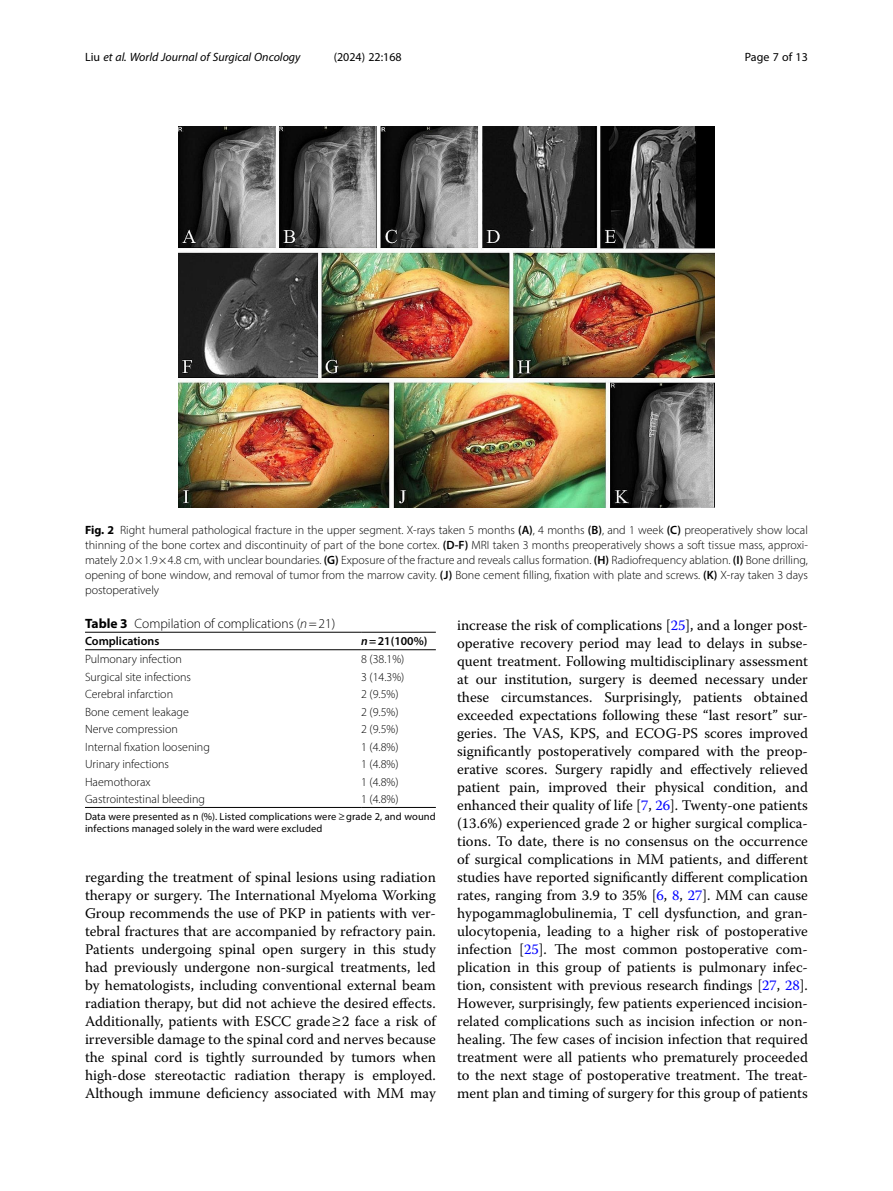
<style>
.page{position:relative;width:893px;height:1191px;background:#fff}
.page>*{position:absolute;margin:0;border:0;box-sizing:border-box;transform-origin:0 0}
.Body_Text_Indent{font:14.7px/18px "Warnock Pro";color:#000;text-align:justify}
.Table_Caption{font:300 13.5px "Myriad Pro";color:#000}
.Figure_Caption{font:300 12px/15px "Myriad Pro";color:#000;text-align:justify}
.Table_Body{font:300 12px "Myriad Pro";color:#000}
.t1{font:italic 12px "Myriad Pro";color:#000}
.Table_Head{font:600 12px "Myriad Pro";color:#000}
.t2{font:12px "Myriad Pro";color:#000}
.Table_Footnote{font:10.5px/12.8px "Myriad Pro";letter-spacing:.01em;color:#000}
.s1{font-style:normal}
.s2{font-weight:700}
.s3{font-weight:600}
.s4{font-style:italic}
.s5{color:#00f}
</style>
<div class="page">
<hr style="left:85px;top:649px;width:276px;height:1px;background:#000">
<hr style="left:361px;top:632px;width:75px;height:1px;background:#000">
<hr style="left:361px;top:649px;width:75px;height:1px;background:#000">
<hr style="left:361px;top:807px;width:75px;height:1px;background:#000">
<hr style="left:85px;top:807px;width:276px;height:1px;background:#000">
<hr style="left:85px;top:632px;width:276px;height:1px;background:#000">
<img style="left:178px;top:126px;width:536px;height:381px">
<p class="t1" style="left:85px;top:50px;width:217px"><span class="s1">Liu</span> et al. World Journal of Surgical Oncology</p>
<p class="t2" style="left:334px;top:50px;width:70px">(2024) 22:168</p>
<p class="t2" style="left:745px;top:50px;width:65px">Page 7 of 13</p>
<p class="Figure_Caption" style="left:85px;top:522px;width:724px"><span class="s2">Fig. 2</span> Right humeral pathological fracture in the upper segment. X-rays taken 5 months <span class="s3">(A)</span>, 4 months <span class="s3">(B)</span>, and 1 week <span class="s3">(C)</span> preoperatively show local thinning of the bone cortex and discontinuity of part of the bone cortex. <span class="s3">(D-F)</span> MRI taken 3 months preoperatively shows a soft tissue mass, approxi&shy;mately 2.0×1.9×4.8 cm, with unclear boundaries. <span class="s3">(G)</span> Exposure of the fracture and reveals callus formation. <span class="s3">(H)</span> Radiofrequency ablation. <span class="s3">(I)</span> Bone drilling, opening of bone window, and removal of tumor from the marrow cavity. <span class="s3">(J)</span> Bone cement filling, fixation with plate and screws. <span class="s3">(K)</span> X-ray taken 3 days postoperatively</p>
<p class="Table_Caption" style="left:85px;top:615px;width:252px"><span class="s2">Table 3</span> Compilation of complications (<span class="s4">n</span>=21)</p>
<p class="Table_Head" style="left:85px;top:634px;width:76px">Complications</p>
<p class="Table_Head" style="left:361px;top:634px;width:68px"><span class="s4">n</span>=21(100%)</p>
<p class="Table_Body" style="left:85px;top:652px;width:98px">Pulmonary infection</p>
<p class="Table_Body" style="left:361px;top:652px;width:45px">8 (38.1%)</p>
<p class="Table_Body" style="left:85px;top:669px;width:108px">Surgical site infections</p>
<p class="Table_Body" style="left:361px;top:669px;width:45px">3 (14.3%)</p>
<p class="Table_Body" style="left:85px;top:687px;width:90px">Cerebral infarction</p>
<p class="Table_Body" style="left:361px;top:687px;width:39px">2 (9.5%)</p>
<p class="Table_Body" style="left:85px;top:704px;width:105px">Bone cement leakage</p>
<p class="Table_Body" style="left:361px;top:704px;width:39px">2 (9.5%)</p>
<p class="Table_Body" style="left:85px;top:722px;width:94px">Nerve compression</p>
<p class="Table_Body" style="left:361px;top:722px;width:39px">2 (9.5%)</p>
<p class="Table_Body" style="left:85px;top:739px;width:126px">Internal fixation loosening</p>
<p class="Table_Body" style="left:361px;top:739px;width:39px">1 (4.8%)</p>
<p class="Table_Body" style="left:85px;top:757px;width:86px">Urinary infections</p>
<p class="Table_Body" style="left:361px;top:757px;width:39px">1 (4.8%)</p>
<p class="Table_Body" style="left:85px;top:774px;width:67px">Haemothorax</p>
<p class="Table_Body" style="left:361px;top:774px;width:39px">1 (4.8%)</p>
<p class="Table_Body" style="left:85px;top:792px;width:121px">Gastrointestinal bleeding</p>
<p class="Table_Body" style="left:361px;top:792px;width:39px">1 (4.8%)</p>
<p class="Table_Footnote" style="left:85px;top:809px;width:352px">Data were presented as n (%). Listed complications were ≥grade 2, and wound infections managed solely in the ward were excluded</p>
<p class="Body_Text_Indent" style="left:85px;top:868px;width:352px">regarding the treatment of spinal lesions using radiation therapy or surgery. The International Myeloma Working Group recommends the use of PKP in patients with ver&shy;tebral fractures that are accompanied by refractory pain.<br>Patients undergoing spinal open surgery in this study had previously undergone non-surgical treatments, led by hematologists, including conventional external beam radiation therapy, but did not achieve the desired effects.<br>Additionally, patients with ESCC grade≥2 face a risk of irreversible damage to the spinal cord and nerves because the spinal cord is tightly surrounded by tumors when high-dose stereotactic radiation therapy is employed.<br>Although immune deficiency associated with MM may</p>
<p class="Body_Text_Indent" style="left:457px;top:616px;width:352px">increase the risk of complications [<span class="s5">25</span>], and a longer post&shy;operative recovery period may lead to delays in subse&shy;quent treatment. Following multidisciplinary assessment at our institution, surgery is deemed necessary under these circumstances. Surprisingly, patients obtained exceeded expectations following these “last resort” sur&shy;geries. The VAS, KPS, and ECOG-PS scores improved significantly postoperatively compared with the preop&shy;erative scores. Surgery rapidly and effectively relieved patient pain, improved their physical condition, and enhanced their quality of life [<span class="s5">7</span>, <span class="s5">26</span>]. Twenty-one patients (13.6%) experienced grade 2 or higher surgical complica&shy;tions. To date, there is no consensus on the occurrence of surgical complications in MM patients, and different studies have reported significantly different complication rates, ranging from 3.9 to 35% [<span class="s5">6</span>, <span class="s5">8</span>, <span class="s5">27</span>]. MM can cause hypogammaglobulinemia, T cell dysfunction, and gran&shy;ulocytopenia, leading to a higher risk of postoperative infection [<span class="s5">25</span>]. The most common postoperative com&shy;plication in this group of patients is pulmonary infec&shy;tion, consistent with previous research findings [<span class="s5">27</span>, <span class="s5">28</span>].<br>However, surprisingly, few patients experienced incision&shy;related complications such as incision infection or non&shy;healing. The few cases of incision infection that required treatment were all patients who prematurely proceeded to the next stage of postoperative treatment. The treat&shy;ment plan and timing of surgery for this group of patients</p>
</div>
